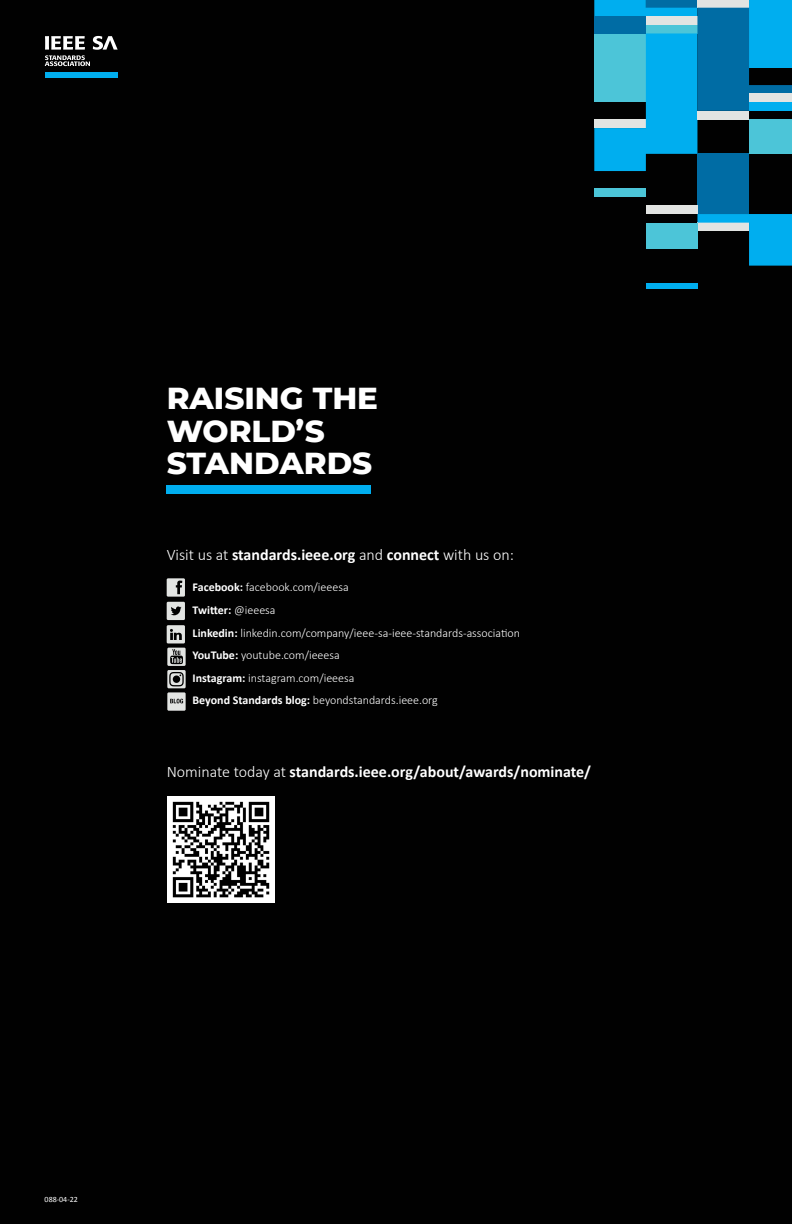
<style>
.page{position:relative;width:792px;height:1224px;background:#010101}
.page>*{position:absolute;margin:0;border:0;box-sizing:border-box;transform-origin:0 0}
.t1{font:800 30.9px "Montserrat";color:#fff}
.t2{font:700 16px "Calibri";color:#fff}
.t3{font:300 12px "Calibri";color:#fff}
.t4{font:700 12px "Calibri";color:#fff}
.t5{font:8px "Calibri";color:#fff}
.s1{font-weight:300}
.s2{font-weight:700}
</style>
<div class="page">
<div style="left:45px;top:72px;width:72px;height:6px;background:#00aeef"></div>
<svg style="left:45px;top:36px;width:73px;height:30px"></svg>
<div style="left:594px;top:188px;width:52px;height:9px;background:#4cc5d8"></div>
<div style="left:697px;top:154px;width:52px;height:60px;background:#006ca4"></div>
<svg style="left:594px;top:0;width:198px;height:171px"></svg>
<div style="left:749px;top:94px;width:43px;height:8px;background:#e2e4e2"></div>
<div style="left:749px;top:102px;width:43px;height:9px;background:#00aeef"></div>
<div style="left:749px;top:119px;width:43px;height:35px;background:#4cc5d8"></div>
<svg style="left:697px;top:214px;width:95px;height:52px"></svg>
<div style="left:646px;top:223px;width:51px;height:25px;background:#4cc5d8"></div>
<div style="left:646px;top:205px;width:51px;height:9px;background:#e2e4e2"></div>
<div style="left:646px;top:283px;width:51px;height:6px;background:#00aeef"></div>
<div style="left:594px;top:16px;width:52px;height:17px;background:#006ca4"></div>
<div style="left:167px;top:486px;width:204px;height:8px;background:#00aeef"></div>
<svg style="left:167px;top:578px;width:19px;height:133px"></svg>
<img style="left:168px;top:796px;width:106px;height:107px">
<p class="t1" style="left:167px;top:376px;width:213px">RAISING THE</p>
<p class="t1" style="left:167px;top:408px;width:160px">WORLD’S</p>
<p class="t1" style="left:167px;top:440px;width:207px">STANDARDS</p>
<p class="t2" style="left:167px;top:543px;width:349px"><span class="s1">Visit us at</span> standards.ieee.org <span class="s1">and</span> connect <span class="s1">with us on:</span></p>
<p class="t3" style="left:193px;top:580px;width:158px"><span class="s2">Facebook:</span> facebook.com/ieeesa</p>
<p class="t4" style="left:193px;top:601px;width:84px">Twitter: <span class="s1">@ieeesa</span></p>
<p class="t3" style="left:193px;top:625px;width:329px"><span class="s2">Linkedin:</span> linkedin.com/company/ieee-sa-ieee-standards-association</p>
<p class="t3" style="left:193px;top:648px;width:149px"><span class="s2">YouTube:</span> youtube.com/ieeesa</p>
<p class="t3" style="left:193px;top:670px;width:163px"><span class="s2">Instagram:</span> instagram.com/ieeesa</p>
<p class="t3" style="left:193px;top:693px;width:247px"><span class="s2">Beyond Standards blog:</span> beyondstandards.ieee.org</p>
<p class="t2" style="left:167px;top:760px;width:426px"><span class="s1">Nominate today at</span> standards.ieee.org/about/awards/nominate/</p>
<p class="t5" style="left:45px;top:1194px;width:35px">088-04-22</p>
</div>
